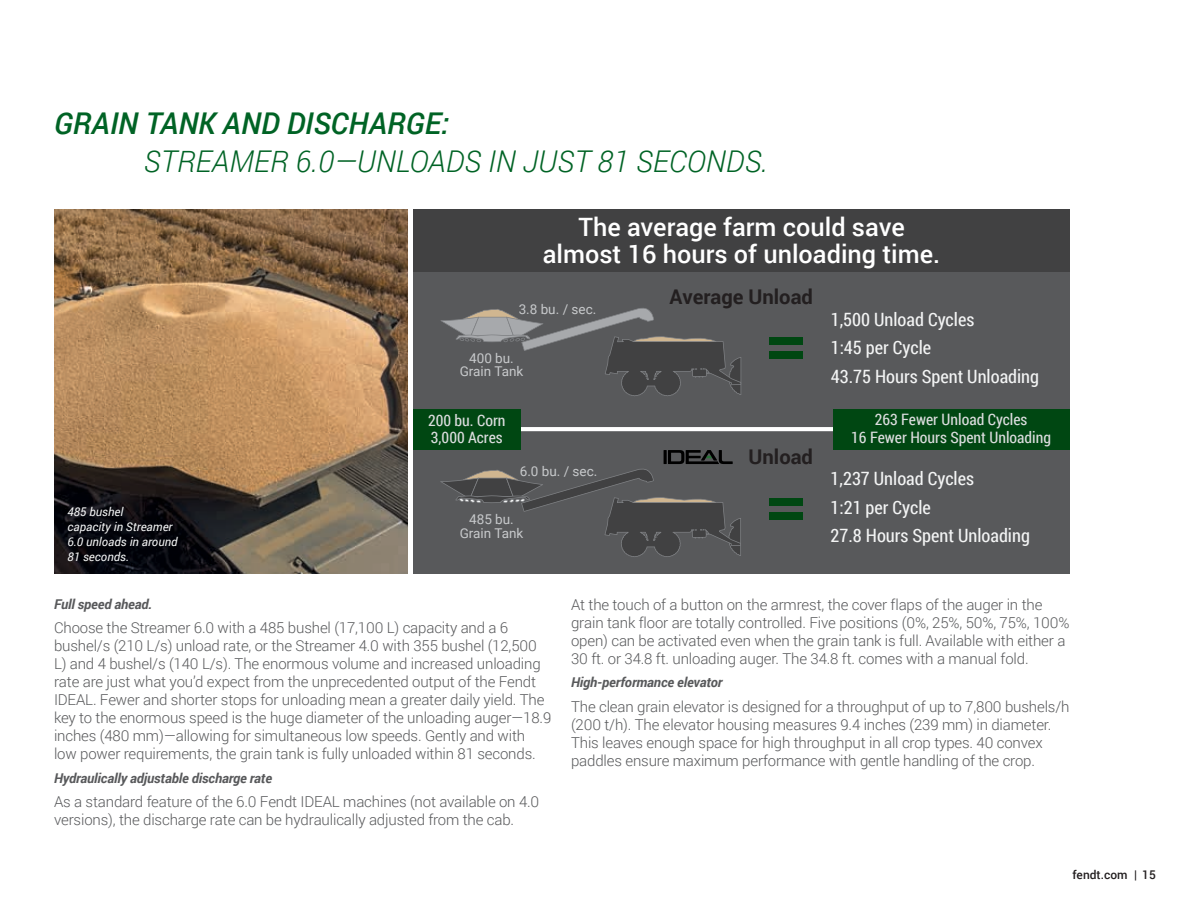
<style>
.page{position:relative;width:1188px;height:918px;background:#fff}
.page>*{position:absolute;margin:0;border:0;box-sizing:border-box;transform-origin:0 0}
.t1{font:italic 300 30px "Roboto";color:#006325}
.t2{font:italic 500 30px "Roboto";color:#006325}
.t3{font:500 25.35px/27px "Roboto";color:#fff;text-align:center}
.t4{font:700 20.25px "Roboto";color:#231f20}
.t5{font:18.3px/28.3px "Roboto Condensed";color:#f3f4f4}
.t6{font:15.75px/17.2px "Roboto Condensed";color:#dcddde}
.t7{font:300 15px/18px "Roboto";letter-spacing:-.01em;color:#58595b}
.t8{font:italic 700 13.5px "Roboto";letter-spacing:-.01em;color:#58595b}
.t9{font:13.5px/13.5px "Roboto";color:#c7c9cb;text-align:center}
.t10{font:italic 12px/15px "Roboto";color:#f3f4f4}
.t11{font:500 12px "Roboto";color:#231f20}
</style>
<div class="page">
<img style="left:54px;top:209px;width:354px;height:365px">
<div style="left:413px;top:212px;width:657px;height:362px;background:#58595b"></div>
<div style="left:769px;top:337px;width:34px;height:7px;background:#004712"></div>
<div style="left:769px;top:351px;width:34px;height:8px;background:#004712"></div>
<svg style="left:440px;top:308px;width:301px;height:88px"></svg>
<div style="left:769px;top:498px;width:34px;height:7px;background:#004712"></div>
<div style="left:769px;top:512px;width:34px;height:8px;background:#004712"></div>
<hr style="left:455px;top:427px;width:555px;height:4px;background:#fff">
<div style="left:413px;top:409px;width:108px;height:41px;background:#004712"></div>
<div style="left:833px;top:409px;width:237px;height:41px;background:#004712"></div>
<div style="left:413px;top:209px;width:657px;height:63px;background:#414142"></div>
<svg style="left:440px;top:450px;width:301px;height:107px"></svg>
<h1 class="t2" style="left:54px;top:102px;width:396px">GRAIN TANK AND DISCHARGE:</h1>
<h1 class="t1" style="left:144px;top:140px;width:626px">STREAMER 6.0—UNLOADS IN JUST 81 SECONDS.</h1>
<h2 class="t3" style="left:543px;top:212px;width:399px">The average farm could save almost 16 hours of unloading time.</h2>
<p class="t9" style="left:519px;top:302px;width:79px">3.8 bu. / sec.</p>
<p class="t9" style="left:460px;top:351px;width:65px">400 bu.<br>Grain Tank</p>
<h3 class="t4" style="left:670px;top:283px;width:145px">Average Unload</h3>
<p class="t5" style="left:831px;top:305px;width:210px">1,500 Unload Cycles<br>1:45 per Cycle<br>43.75 Hours Spent Unloading</p>
<p class="t10" style="left:68px;top:504px;width:112px">485 bushel<br>capacity in Streamer<br>6.0 unloads in around<br>81 seconds.</p>
<p class="t6" style="left:428px;top:411px;width:79px">200 bu. Corn<br>3,000 Acres</p>
<p class="t6" style="left:851px;top:410px;width:201px;text-align:center">263 Fewer Unload Cycles<br>16 Fewer Hours Spent Unloading</p>
<p class="t9" style="left:520px;top:464px;width:79px">6.0 bu. / sec.</p>
<p class="t9" style="left:460px;top:512px;width:65px">485 bu.<br>Grain Tank</p>
<h3 class="t4" style="left:749px;top:443px;width:66px">Unload</h3>
<p class="t5" style="left:831px;top:464px;width:201px">1,237 Unload Cycles<br>1:21 per Cycle<br>27.8 Hours Spent Unloading</p>
<p class="t8" style="left:54px;top:594px;width:100px">Full speed ahead.</p>
<p class="t7" style="left:54px;top:618px;width:499px">Choose the Streamer 6.0 with a 485 bushel (17,100 L) capacity and a 6 bushel/s (210 L/s) unload rate, or the Streamer 4.0 with 355 bushel (12,500<br>L) and 4 bushel/s (140 L/s). The enormous volume and increased unloading rate are just what you’d expect from the unprecedented output of the Fendt IDEAL. Fewer and shorter stops for unloading mean a greater daily yield. The key to the enormous speed is the huge diameter of the unloading auger—18.9 inches (480 mm)—allowing for simultaneous low speeds. Gently and with low power requirements, the grain tank is fully unloaded within 81 seconds.</p>
<p class="t8" style="left:54px;top:768px;width:220px">Hydraulically adjustable discharge rate</p>
<p class="t7" style="left:54px;top:792px;width:487px">As a standard feature of the 6.0 Fendt IDEAL machines (not available on 4.0 versions), the discharge rate can be hydraulically adjusted from the cab.</p>
<p class="t7" style="left:571px;top:595px;width:500px">At the touch of a button on the armrest, the cover flaps of the auger in the grain tank floor are totally controlled. Five positions (0%, 25%, 50%, 75%, 100% open) can be activated even when the grain tank is full. Available with either a 30 ft. or 34.8 ft. unloading auger. The 34.8 ft. comes with a manual fold.</p>
<p class="t8" style="left:571px;top:673px;width:153px">High-performance elevator</p>
<p class="t7" style="left:571px;top:697px;width:500px">The clean grain elevator is designed for a throughput of up to 7,800 bushels/h (200 t/h). The elevator housing measures 9.4 inches (239 mm) in diameter.<br>This leaves enough space for high throughput in all crop types. 40 convex paddles ensure maximum performance with gentle handling of the crop.</p>
<p class="t11" style="left:1072px;top:866px;width:85px">fendt.com | 15</p>
</div>
